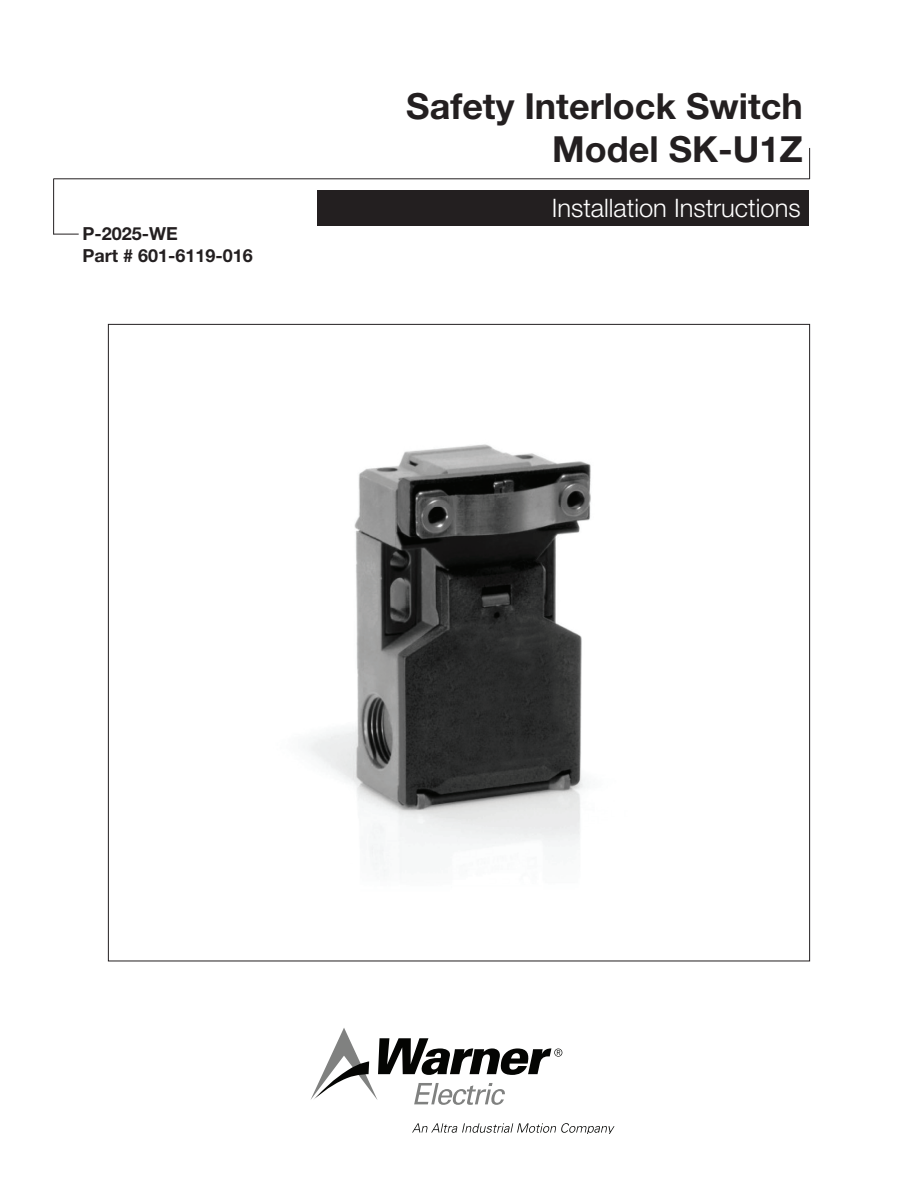
<style>
.page{position:relative;width:918px;height:1188px;background:#fff}
.page>*{position:absolute;margin:0;border:0;box-sizing:border-box;transform-origin:0 0}
.t1{font:700 36px/43.2px "Helvetica Neue LT Std";color:#231f20;text-align:right}
.t2{font:300 25.5px "Helvetica Neue LT Std";color:#fff}
.t3{font:700 18px/21.6px "Helvetica Neue LT Std";color:#231f20}
</style>
<div class="page">
<div style="left:317px;top:190px;width:492px;height:36px;background:#231f20"></div>
<svg style="left:412px;top:1123px;width:203px;height:11px"></svg>
<svg style="left:311px;top:1028px;width:251px;height:77px"></svg>
<hr style="left:809px;top:148px;width:1px;height:31px;background:#231f20">
<hr style="left:54px;top:178px;width:756px;height:1px;background:#231f20">
<hr style="left:53px;top:179px;width:1px;height:56px;background:#231f20">
<svg style="left:54px;top:234px;width:25px;height:1px"></svg>
<img style="left:303px;top:444px;width:288px;height:428px">
<p class="t3" style="left:82px;top:222px;width:172px">P-2025-WE<br>Part # 601-6119-016</p>
<p class="t1" style="left:406px;top:83px;width:398px">Safety Interlock Switch<br>Model SK-U1Z</p>
<p class="t2" style="left:552px;top:192px;width:250px">Installation Instructions</p>
</div>
